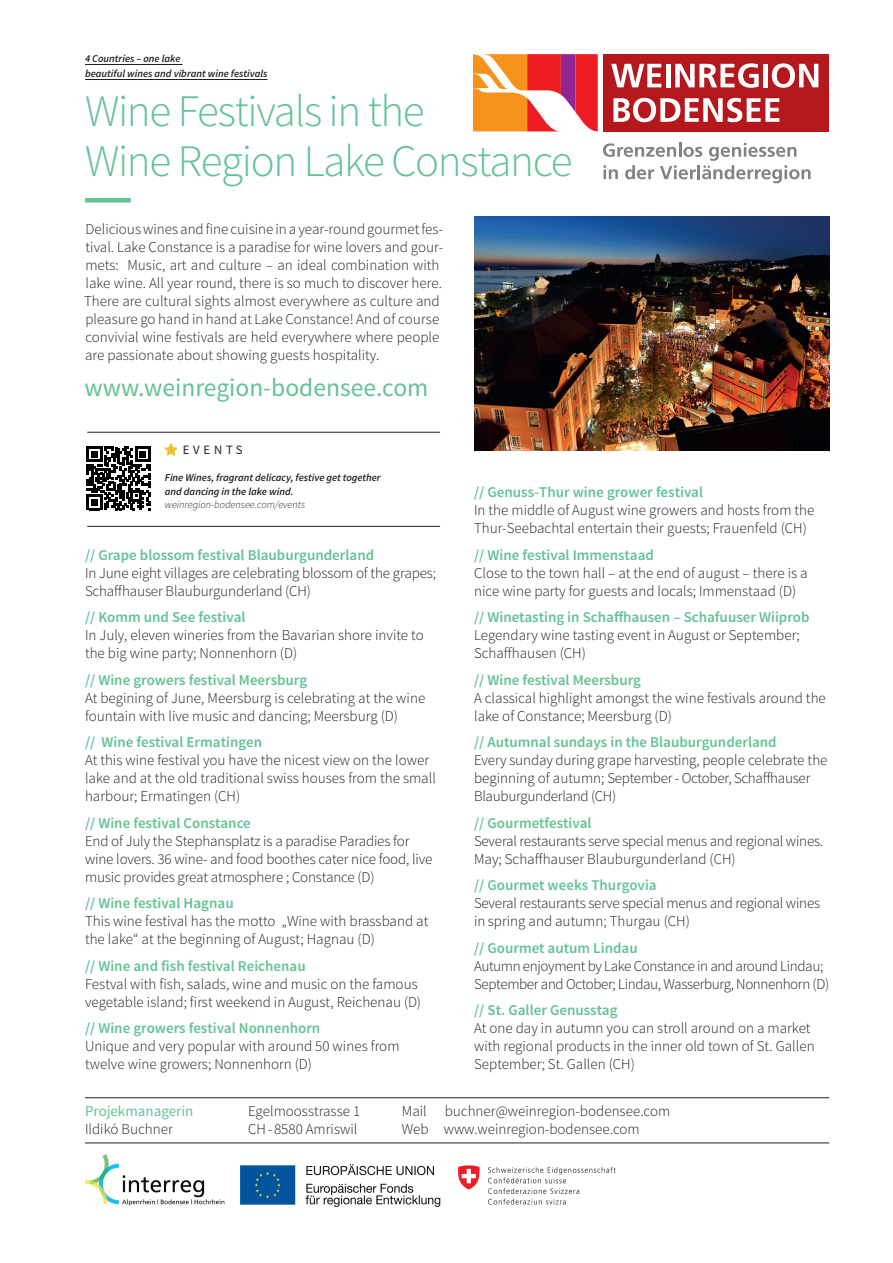
<style>
.page{position:relative;width:893px;height:1263px;background:#fff}
.page>*{position:absolute;margin:0;border:0;box-sizing:border-box;transform-origin:0 0}
.t1{font:300 45px/49.5px "Source Sans Pro";letter-spacing:-.03em;color:#63c294}
.t2{font:25.5px "Source Sans Pro";color:#63c294}
.t3{font:300 15px/18px "Source Sans Pro";color:#231f20}
.t4{font:600 15px "Source Sans Pro";color:#63c294}
.t5{font:300 15px/18px "Source Sans Pro";letter-spacing:-.025em;color:#231f20}
.t6{font:15px "Source Sans Pro";color:#63c294}
.t7{font:12.75px "Source Sans Pro";letter-spacing:.3em;color:#231f20}
.t8{font:italic 600 10.5px/15px "Source Sans Pro";color:#231f20}
.t9{font:italic 300 10.5px "Source Sans Pro";color:#231f20}
</style>
<div class="page">
<img style="left:474px;top:216px;width:355px;height:234px">
<hr style="left:85px;top:64px;width:98px;height:1px;background:#231f20">
<hr style="left:85px;top:79px;width:182px;height:1px;background:#231f20">
<div style="left:85px;top:198px;width:46px;height:5px;background:#63c294"></div>
<div style="left:603px;top:54px;width:226px;height:77px;background:#b4181d"></div>
<svg style="left:613px;top:98px;width:166px;height:24px"></svg>
<svg style="left:611px;top:64px;width:50px;height:23px"></svg>
<hr style="left:666px;top:64px;width:4px;height:23px;background:#fff">
<svg style="left:675px;top:63px;width:84px;height:25px"></svg>
<div style="left:763px;top:64px;width:5px;height:23px;background:#fff"></div>
<svg style="left:772px;top:63px;width:46px;height:25px"></svg>
<svg style="left:473px;top:54px;width:125px;height:77px"></svg>
<svg style="left:603px;top:143px;width:208px;height:40px"></svg>
<hr style="left:87px;top:432px;width:353px;height:1px;background:#231f20">
<hr style="left:87px;top:526px;width:353px;height:1px;background:#231f20">
<svg style="left:164px;top:443px;width:14px;height:13px"></svg>
<svg style="left:86px;top:446px;width:65px;height:65px"></svg>
<svg style="left:87px;top:447px;width:63px;height:63px"></svg>
<img style="left:85px;top:1154px;width:531px;height:53px">
<hr style="left:85px;top:1097px;width:744px;height:1px;background:#231f20">
<hr style="left:85px;top:1142px;width:744px;height:1px;background:#231f20">
<p class="t8" style="left:85px;top:51px;width:184px">4 Countries – one lake<br>beautiful wines and vibrant wine festivals</p>
<h1 class="t1" style="left:85px;top:87px;width:489px">Wine Festivals in the<br>Wine Region Lake Constance</h1>
<p class="t3" style="left:84px;top:220px;width:361px">Delicious wines and fine cuisine in a year-round gourmet fes&shy;tival. Lake Constance is a paradise for wine lovers and gour&shy;mets: Music, art and culture – an ideal combination with lake wine. All year round, there is so much to discover here.<br>There are cultural sights almost everywhere as culture and pleasure go hand in hand at Lake Constance! And of course convivial wine festivals are held everywhere where people are passionate about showing guests hospitality.</p>
<h2 class="t2" style="left:84px;top:372px;width:345px">www.weinregion-bodensee.com</h2>
<p class="t7" style="left:183px;top:442px;width:61px">EVENTS</p>
<p class="t8" style="left:165px;top:471px;width:217px;line-height:13.5px">Fine Wines, fragrant delicacy, festive get together and dancing in the lake wind.</p>
<p class="t9" style="left:165px;top:498px;width:142px">weinregion-bodensee.com/events</p>
<p class="t4" style="left:474px;top:483px;width:230px">// Genuss-Thur wine grower festival</p>
<p class="t3" style="left:474px;top:501px;width:342px">In the middle of August wine growers and hosts from the<br>Thur-Seebachtal entertain their guests; Frauenfeld (CH)</p>
<p class="t4" style="left:474px;top:545px;width:181px">// Wine festival Immenstaad</p>
<p class="t3" style="left:474px;top:564px;width:335px">Close to the town hall – at the end of august – there is a nice wine party for guests and locals; Immenstaad (D)</p>
<p class="t4" style="left:474px;top:608px;width:337px">// Winetasting in Schaffhausen – Schafuuser Wiiprob</p>
<p class="t3" style="left:474px;top:626px;width:327px">Legendary wine tasting event in August or September;<br>Schaffhausen (CH)</p>
<p class="t4" style="left:474px;top:670px;width:168px">// Wine festival Meersburg</p>
<p class="t3" style="left:474px;top:689px;width:353px">A classical highlight amongst the wine festivals around the lake of Constance; Meersburg (D)</p>
<p class="t4" style="left:474px;top:733px;width:304px">// Autumnal sundays in the Blauburgunderland</p>
<p class="t3" style="left:474px;top:751px;width:355px">Every sunday during grape harvesting, people celebrate the beginning of autumn; September - October, Schaffhauser<br>Blauburgunderland (CH)</p>
<p class="t4" style="left:474px;top:813px;width:119px">// Gourmetfestival</p>
<p class="t3" style="left:474px;top:832px;width:351px">Several restaurants serve special menus and regional wines.<br>May; Schaffhauser Blauburgunderland (CH)</p>
<p class="t4" style="left:474px;top:876px;width:184px">// Gourmet weeks Thurgovia</p>
<p class="t3" style="left:474px;top:894px;width:348px">Several restaurants serve special menus and regional wines in spring and autumn; Thurgau (CH)</p>
<p class="t4" style="left:474px;top:938px;width:165px">// Gourmet autum Lindau</p>
<p class="t5" style="left:474px;top:957px;width:357px">Autumn enjoyment by Lake Constance in and around Lindau;<br>September and October; Lindau, Wasserburg, Nonnenhorn (D)</p>
<p class="t4" style="left:474px;top:1001px;width:145px">// St. Galler Genusstag</p>
<p class="t3" style="left:474px;top:1019px;width:342px">At one day in autumn you can stroll around on a market with regional products in the inner old town of St. Gallen<br>September; St. Gallen (CH)</p>
<p class="t4" style="left:85px;top:545px;width:291px">// Grape blossom festival Blauburgunderland</p>
<p class="t3" style="left:85px;top:564px;width:353px">In June eight villages are celebrating blossom of the grapes;<br>Schaffhauser Blauburgunderland (CH)</p>
<p class="t4" style="left:85px;top:608px;width:162px">// Komm und See festival</p>
<p class="t3" style="left:85px;top:626px;width:340px">In July, eleven wineries from the Bavarian shore invite to the big wine party; Nonnenhorn (D)</p>
<p class="t4" style="left:85px;top:670px;width:224px">// Wine growers festival Meersburg</p>
<p class="t3" style="left:85px;top:689px;width:342px">At begining of June, Meersburg is celebrating at the wine fountain with live music and dancing; Meersburg (D)</p>
<p class="t4" style="left:85px;top:733px;width:179px">// Wine festival Ermatingen</p>
<p class="t3" style="left:85px;top:751px;width:352px">At this wine festival you have the nicest view on the lower lake and at the old traditional swiss houses from the small harbour; Ermatingen (CH)</p>
<p class="t4" style="left:85px;top:813px;width:167px">// Wine festival Constance</p>
<p class="t3" style="left:85px;top:832px;width:349px">End of July the Stephansplatz is a paradise Paradies for wine lovers. 36 wine- and food boothes cater nice food, live music provides great atmosphere ; Constance (D)</p>
<p class="t4" style="left:85px;top:894px;width:150px">// Wine festival Hagnau</p>
<p class="t3" style="left:85px;top:912px;width:345px">This wine festival has the motto „Wine with brassband at the lake“ at the beginning of August; Hagnau (D)</p>
<p class="t4" style="left:85px;top:956px;width:222px">// Wine and fish festival Reichenau</p>
<p class="t3" style="left:85px;top:975px;width:338px">Festval with fish, salads, wine and music on the famous vegetable island; first weekend in August, Reichenau (D)</p>
<p class="t4" style="left:85px;top:1019px;width:237px">// Wine growers festival Nonnenhorn</p>
<p class="t3" style="left:85px;top:1037px;width:316px">Unique and very popular with around 50 wines from twelve wine growers; Nonnenhorn (D)</p>
<p class="t6" style="left:85px;top:1102px;width:110px">Projekmanagerin</p>
<p class="t3" style="left:85px;top:1120px;width:89px">Ildikó Buchner</p>
<p class="t3" style="left:248px;top:1102px;width:114px">Egelmoosstrasse 1<br>CH- 8580 Amriswil</p>
<p class="t3" style="left:402px;top:1102px;width:270px">Mail buchner@weinregion-bodensee.com<br>Web www.weinregion-bodensee.com</p>
</div>
